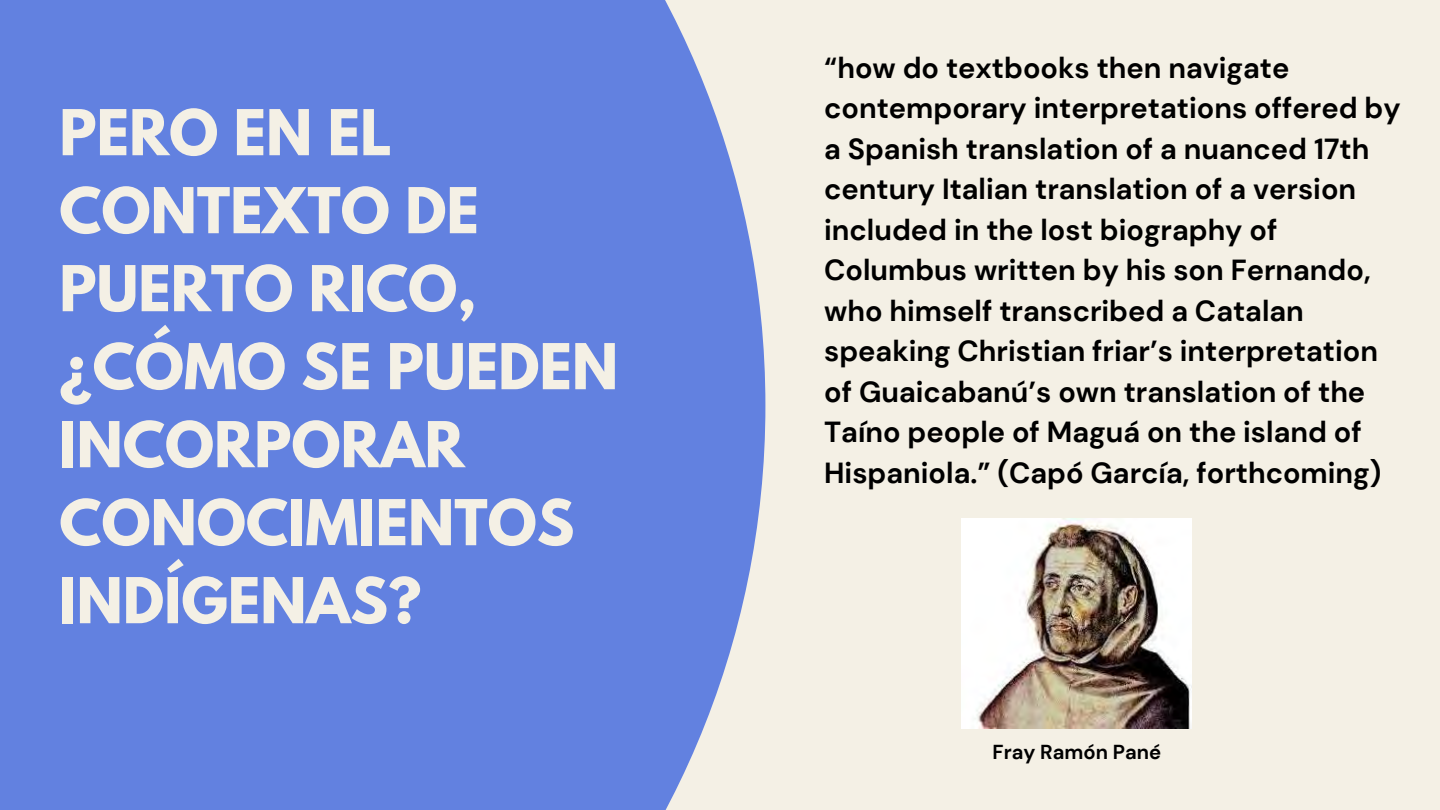
<style>
.page{position:relative;width:1440px;height:810px;background:#f4f0e5}
.page>*{position:absolute;margin:0;border:0;box-sizing:border-box;transform-origin:0 0}
.t1{font:700 56px/78px "League Spartan";color:#f4f0e5}
.t2{font:700 29px/40.5px "DM Sans";color:#000}
.t3{font:700 20.2px "DM Sans";color:#000}
</style>
<div class="page">
<div style="left:0;top:0;width:765px;height:810px;background:#6281e0"></div>
<img style="left:962px;top:518px;width:230px;height:211px">
<p class="t1" style="left:59px;top:101px;width:421px">PERO EN EL<br>CONTEXTO DE<br>PUERTO RICO,</p>
<p class="t1" style="left:59px;top:335px;width:560px">¿CÓMO SE PUEDEN<br>INCORPORAR<br>CONOCIMIENTOS<br>INDÍGENAS?</p>
<p class="t2" style="left:824px;top:47px;width:578px">“how do textbooks then navigate contemporary interpretations offered by a Spanish translation of a nuanced 17th century Italian translation of a version included in the lost biography of Columbus written by his son Fernando, who himself transcribed a Catalan speaking Christian friar’s interpretation of Guaicabanú’s own translation of the Taíno people of Maguá on the island of Hispaniola.” (Capó García, forthcoming)</p>
<p class="t3" style="left:993px;top:739px;width:170px">Fray Ramón Pané</p>
</div>
